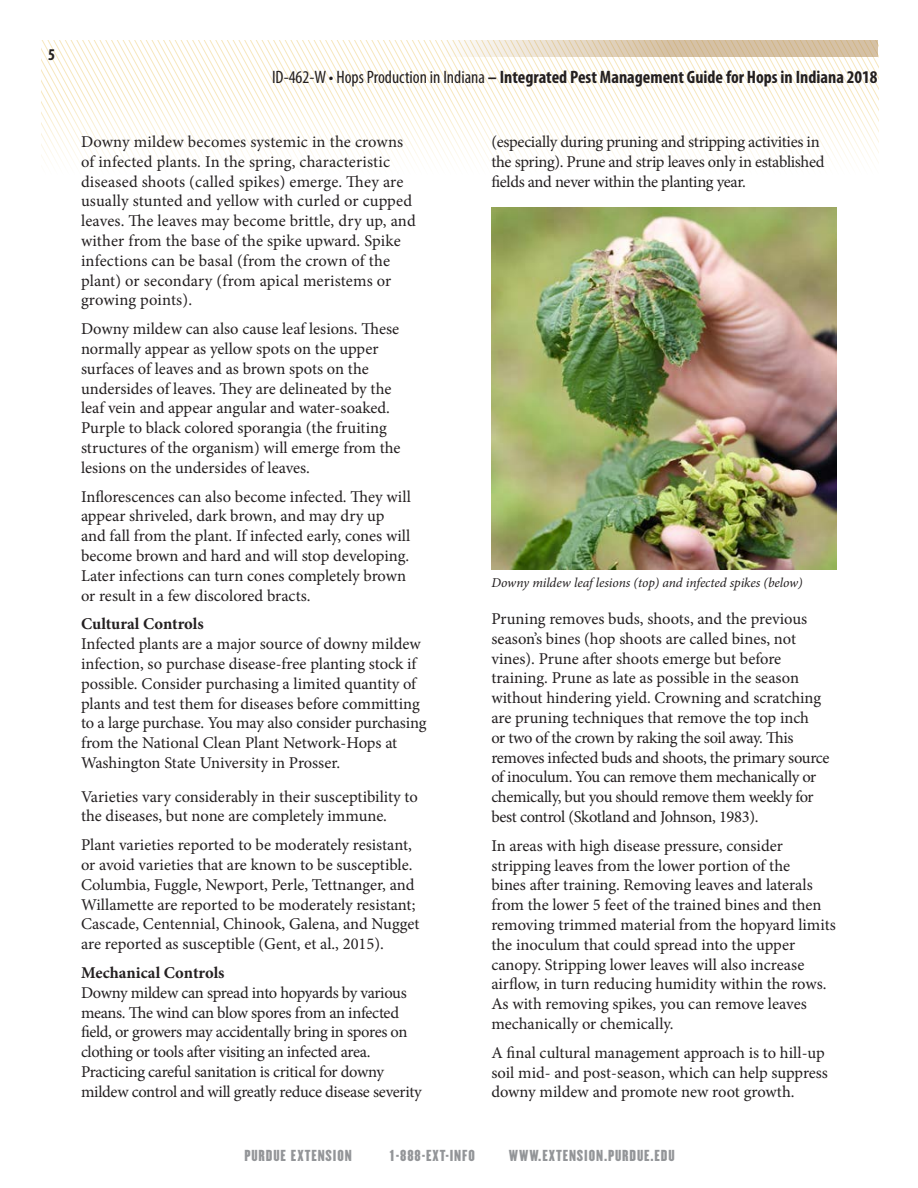
<style>
.page{position:relative;width:918px;height:1188px;background:#fff}
.page>*{position:absolute;margin:0;border:0;box-sizing:border-box;transform-origin:0 0}
.t1{font:700 condensed 18px "Myriad Pro";color:#231f20}
.Heading_3{font:16.5px/19.8px "Minion Pro";letter-spacing:-.005em;color:#231f20}
.Heading_3-2{font:16.5px/19.8px "Minion Pro";letter-spacing:-.025em;color:#231f20}
.t2{font:700 condensed 16.5px "Myriad Pro";color:#231f20}
.t3{font:13.95px "Champion Liteweight";letter-spacing:.06em;color:#939598;scale:1.05 1}
.t4{font:italic 13.5px "Minion Pro";letter-spacing:-.005em;color:#231f20}
.s1{font-weight:400}
.s2{font-weight:700}
</style>
<div class="page">
<svg style="left:41px;top:40px;width:837px;height:123px"></svg>
<svg style="left:279px;top:40px;width:599px;height:17px"></svg>
<img style="left:491px;top:207px;width:346px;height:362px">
<p class="t2" style="left:48px;top:45px;width:9px">5</p>
<p class="t1" style="left:272px;top:65px;width:607px"><span class="s1">ID-462-W • Hops Production in Indiana</span> – Integrated Pest Management Guide for Hops in Indiana 2018</p>
<p class="Heading_3" style="left:81px;top:132px;width:336px">Downy mildew becomes systemic in the crowns of infected plants. In the spring, characteristic diseased shoots (called spikes) emerge. They are usually stunted and yellow with curled or cupped leaves. The leaves may become brittle, dry up, and wither from the base of the spike upward. Spike infections can be basal (from the crown of the plant) or secondary (from apical meristems or growing points).</p>
<p class="Heading_3" style="left:81px;top:319px;width:321px">Downy mildew can also cause leaf lesions. These normally appear as yellow spots on the upper surfaces of leaves and as brown spots on the undersides of leaves. They are delineated by the leaf vein and appear angular and water-soaked.<br>Purple to black colored sporangia (the fruiting structures of the organism) will emerge from the lesions on the undersides of leaves.</p>
<p class="Heading_3" style="left:81px;top:487px;width:331px">Inflorescences can also become infected. They will appear shriveled, dark brown, and may dry up and fall from the plant. If infected early, cones will become brown and hard and will stop developing.<br>Later infections can turn cones completely brown or result in a few discolored bracts.</p>
<p class="Heading_3" style="left:81px;top:614px;width:347px"><span class="s2">Cultural Controls<br></span>Infected plants are a major source of downy mildew infection, so purchase disease-free planting stock if possible. Consider purchasing a limited quantity of plants and test them for diseases before committing to a large purchase. You may also consider purchasing from the National Clean Plant Network-Hops at Washington State University in Prosser.</p>
<p class="Heading_3" style="left:81px;top:787px;width:338px">Varieties vary considerably in their susceptibility to the diseases, but none are completely immune.</p>
<p class="Heading_3" style="left:81px;top:835px;width:340px">Plant varieties reported to be moderately resistant, or avoid varieties that are known to be susceptible.<br>Columbia, Fuggle, Newport, Perle, Tettnanger, and Willamette are reported to be moderately resistant; Cascade, Centennial, Chinook, Galena, and Nugget are reported as susceptible (Gent, et al., 2015).</p>
<p class="Heading_3-2" style="left:81px;top:963px;width:328px"><span class="s2">Mechanical Controls<br></span>Downy mildew can spread into hopyards by various means. The wind can blow spores from an infected field, or growers may accidentally bring in spores on clothing or tools after visiting an infected area.</p>
<p class="Heading_3" style="left:81px;top:1062px;width:342px">Practicing careful sanitation is critical for downy mildew control and will greatly reduce disease severity</p>
<p class="Heading_3" style="left:491px;top:132px;width:335px">(especially during pruning and stripping activities in the spring). Prune and strip leaves only in established fields and never within the planting year.</p>
<p class="t4" style="left:491px;top:573px;width:313px">Downy mildew leaf lesions (top) and infected spikes (below)</p>
<p class="Heading_3" style="left:491px;top:609px;width:340px">Pruning removes buds, shoots, and the previous season’s bines (hop shoots are called bines, not vines). Prune after shoots emerge but before training. Prune as late as possible in the season without hindering yield. Crowning and scratching are pruning techniques that remove the top inch<br>or two of the crown by raking the soil away. This removes infected buds and shoots, the primary source of inoculum. You can remove them mechanically or chemically, but you should remove them weekly for best control (Skotland and Johnson, 1983).</p>
<p class="Heading_3" style="left:491px;top:836px;width:346px">In areas with high disease pressure, consider stripping leaves from the lower portion of the<br>bines after training. Removing leaves and laterals from the lower 5 feet of the trained bines and then removing trimmed material from the hopyard limits the inoculum that could spread into the upper canopy. Stripping lower leaves will also increase airflow, in turn reducing humidity within the rows.<br>As with removing spikes, you can remove leaves mechanically or chemically.</p>
<p class="Heading_3" style="left:491px;top:1043px;width:338px">A final cultural management approach is to hill-up soil mid- and post-season, which can help suppress downy mildew and promote new root growth.</p>
<p class="t3" style="left:244px;top:1144px;width:104px">PURDUE EXTENSION</p>
<p class="t3" style="left:390px;top:1144px;width:82px">1-888-EXT-INFO</p>
<p class="t3" style="left:509px;top:1144px;width:159px">WWW.EXTENSION.PURDUE.EDU</p>
</div>
